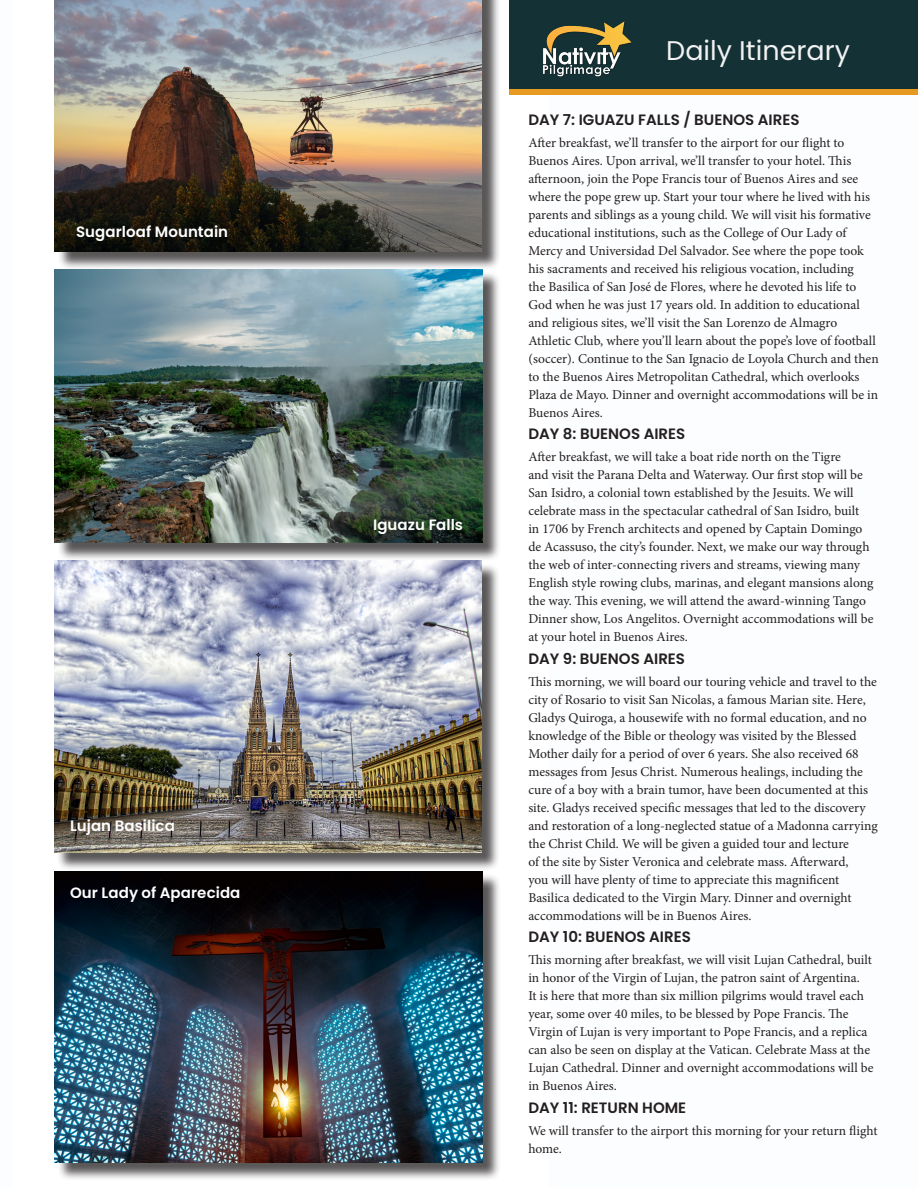
<style>
.page{position:relative;width:918px;height:1188px;background:#fff}
.page>*{position:absolute;margin:0;border:0;box-sizing:border-box;transform-origin:0 0}
.t1{font:27px "Poppins";color:#f2f2f2}
.t2{font:600 15px "Poppins";color:#231f20}
.t3{font:600 15px "Poppins";letter-spacing:.005em;color:#fff}
.t4{font:13.5px/18px "Minion Pro";color:#231f20}
</style>
<div class="page">
<div style="left:57px;top:0;width:443px;height:270px;background:#231f20;opacity:.75"></div>
<img style="left:55px;top:0;width:427px;height:251px">
<div style="left:57px;top:271px;width:444px;height:290px;background:#231f20;opacity:.75"></div>
<img style="left:55px;top:269px;width:427px;height:274px">
<div style="left:56px;top:563px;width:445px;height:308px;background:#231f20;opacity:.75"></div>
<img style="left:54px;top:560px;width:428px;height:292px">
<div style="left:57px;top:873px;width:444px;height:308px;background:#231f20;opacity:.75"></div>
<img style="left:55px;top:871px;width:427px;height:292px">
<div style="left:510px;top:0;width:408px;height:94px;background:#e79a22"></div>
<div style="left:510px;top:0;width:408px;height:89px;background:#143136"></div>
<img style="left:543px;top:21px;width:89px;height:56px">
<p class="t3" style="left:76px;top:223px;width:154px">Sugarloaf Mountain</p>
<p class="t3" style="left:70px;top:817px;width:106px">Lujan Basilica</p>
<p class="t3" style="left:70px;top:884px;width:172px">Our Lady of Aparecida</p>
<p class="t3" style="left:373px;top:516px;width:92px">Iguazu Falls</p>
<p class="t1" style="left:666px;top:35px;width:185px">Daily Itinerary</p>
<p class="t2" style="left:528px;top:111px;width:273px">DAY 7: IGUAZU FALLS / BUENOS AIRES</p>
<p class="t4" style="left:528px;top:134px;width:352px">After breakfast, we’ll transfer to the airport for our flight to Buenos Aires. Upon arrival, we’ll transfer to your hotel. This afternoon, join the Pope Francis tour of Buenos Aires and see where the pope grew up. Start your tour where he lived with his parents and siblings as a young child. We will visit his formative educational institutions, such as the College of Our Lady of Mercy and Universidad Del Salvador. See where the pope took his sacraments and received his religious vocation, including<br>the Basilica of San José de Flores, where he devoted his life to God when he was just 17 years old. In addition to educational and religious sites, we’ll visit the San Lorenzo de Almagro Athletic Club, where you’ll learn about the pope’s love of football (soccer). Continue to the San Ignacio de Loyola Church and then to the Buenos Aires Metropolitan Cathedral, which overlooks Plaza de Mayo. Dinner and overnight accommodations will be in Buenos Aires.</p>
<p class="t2" style="left:528px;top:425px;width:158px">DAY 8: BUENOS AIRES</p>
<p class="t4" style="left:528px;top:448px;width:347px">After breakfast, we will take a boat ride north on the Tigre<br>and visit the Parana Delta and Waterway. Our first stop will be San Isidro, a colonial town established by the Jesuits. We will celebrate mass in the spectacular cathedral of San Isidro, built in 1706 by French architects and opened by Captain Domingo de Acassuso, the city’s founder. Next, we make our way through the web of inter-connecting rivers and streams, viewing many English style rowing clubs, marinas, and elegant mansions along the way. This evening, we will attend the award-winning Tango Dinner show, Los Angelitos. Overnight accommodations will be at your hotel in Buenos Aires.</p>
<p class="t2" style="left:528px;top:650px;width:158px">DAY 9: BUENOS AIRES</p>
<p class="t4" style="left:528px;top:673px;width:351px">This morning, we will board our touring vehicle and travel to the city of Rosario to visit San Nicolas, a famous Marian site. Here, Gladys Quiroga, a housewife with no formal education, and no knowledge of the Bible or theology was visited by the Blessed Mother daily for a period of over 6 years. She also received 68 messages from Jesus Christ. Numerous healings, including the cure of a boy with a brain tumor, have been documented at this site. Gladys received specific messages that led to the discovery and restoration of a long-neglected statue of a Madonna carrying the Christ Child. We will be given a guided tour and lecture<br>of the site by Sister Veronica and celebrate mass. Afterward,<br>you will have plenty of time to appreciate this magnificent Basilica dedicated to the Virgin Mary. Dinner and overnight accommodations will be in Buenos Aires.</p>
<p class="t2" style="left:528px;top:928px;width:164px">DAY 10: BUENOS AIRES</p>
<p class="t4" style="left:528px;top:951px;width:347px">This morning after breakfast, we will visit Lujan Cathedral, built in honor of the Virgin of Lujan, the patron saint of Argentina.<br>It is here that more than six million pilgrims would travel each year, some over 40 miles, to be blessed by Pope Francis. The Virgin of Lujan is very important to Pope Francis, and a replica can also be seen on display at the Vatican. Celebrate Mass at the Lujan Cathedral. Dinner and overnight accommodations will be in Buenos Aires.</p>
<p class="t2" style="left:528px;top:1099px;width:159px">DAY 11: RETURN HOME</p>
<p class="t4" style="left:528px;top:1122px;width:351px">We will transfer to the airport this morning for your return flight home.</p>
</div>
